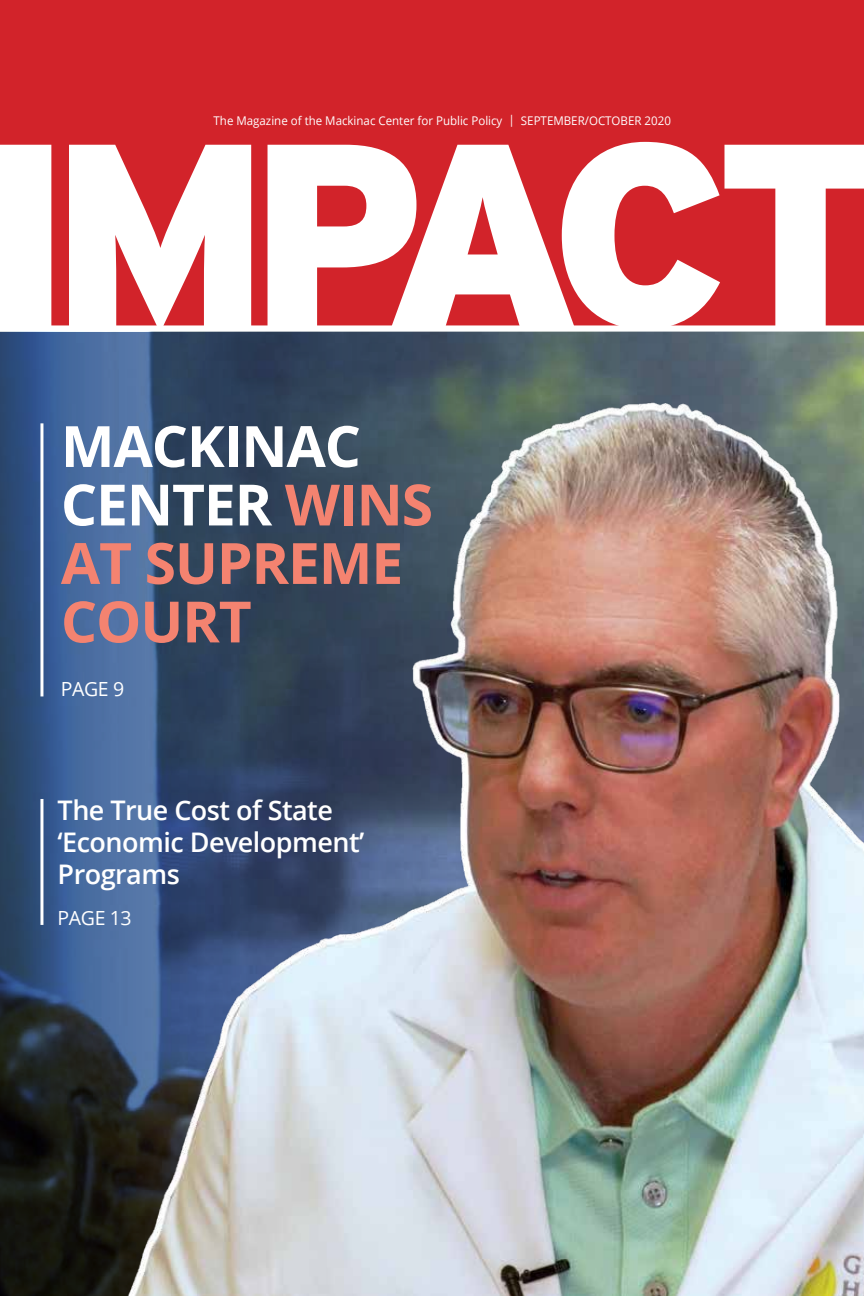
<style>
.page{position:relative;width:864px;height:1296px;background:#fff}
.page>*{position:absolute;margin:0;border:0;box-sizing:border-box;transform-origin:0 0}
.t1{font:700 57px/58.5px "Open Sans";letter-spacing:-.02em;color:#f48370}
.t2{font:600 27px/32.4px "Open Sans";letter-spacing:-.02em;color:#fff}
.t3{font:19.5px "Open Sans";letter-spacing:-.02em;color:#fff}
.t4{font:12px "Open Sans";color:#fff;scale:.96 1}
.s1{color:#fff}
</style>
<div class="page">
<svg style="left:0;top:0;width:864px;height:326px;fill:#d2232a"></svg>
<svg style="left:0;top:333px;width:771px;height:45px;background:#40556d"></svg>
<img style="left:0;top:378px;width:864px;height:918px">
<hr style="left:40px;top:423px;width:3px;height:273px;background:#fff">
<p class="t4" style="left:214px;top:113px;width:478px">The Magazine of the Mackinac Center for Public Policy | SEPTEMBER/OCTOBER 2020</p>
<h1 class="t1" style="left:61px;top:416px;width:374px"><span class="s1">MACKINAC<br>CENTER</span> WINS<br>AT SUPREME<br>COURT</h1>
<h3 class="t3" style="left:61px;top:676px;width:65px">PAGE 9</h3>
<h2 class="t2" style="left:58px;top:793px;width:308px">The True Cost of State ‘Economic Development’<br>Programs</h2>
<h3 class="t3" style="left:58px;top:905px;width:76px">PAGE 13</h3>
</div>
